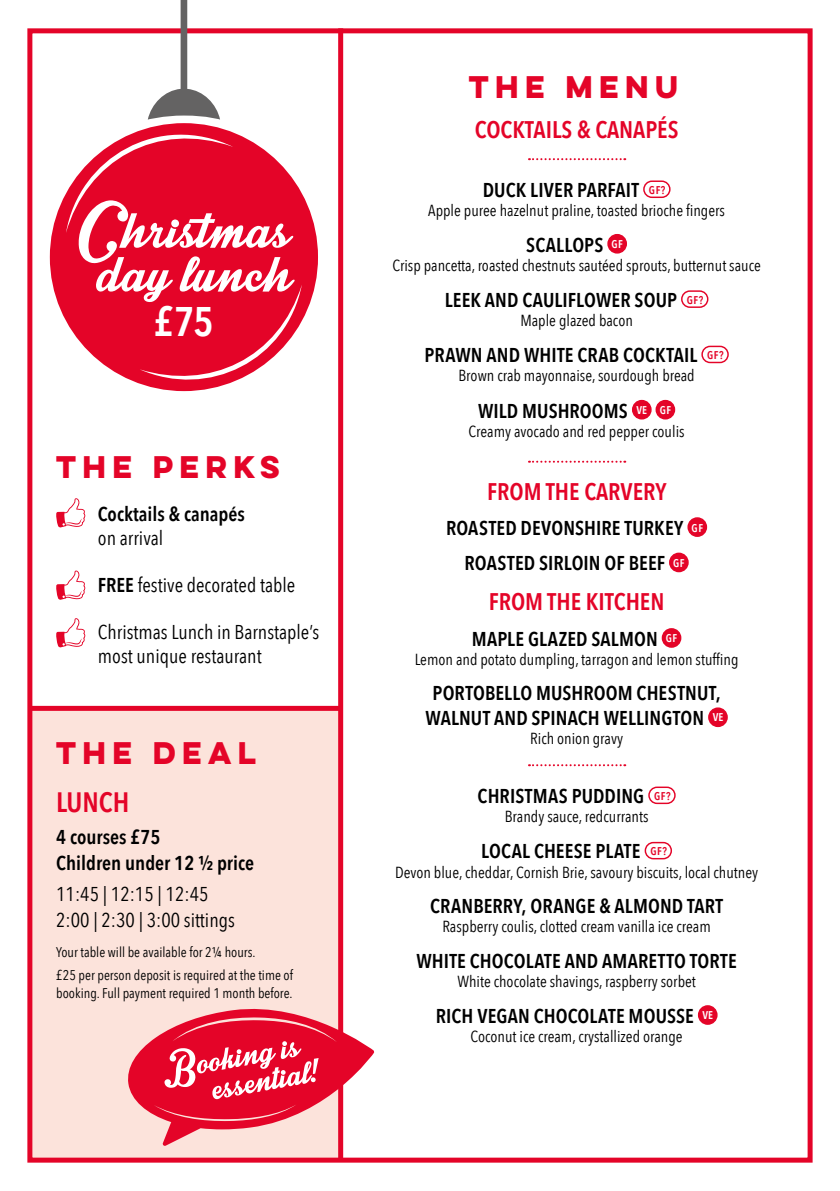
<style>
.page{position:relative;width:840px;height:1191px;background:#fff}
.page>*{position:absolute;margin:0;border:0;box-sizing:border-box;transform-origin:0 0}
.t1{font:81px "Intrique Script Personal Use";color:#fff}
.t2{font:49.2px "Intrique Script Personal Use";color:#fff}
.t3{font:600 41.2px "Avenir Next Condensed";color:#fff}
.t4{font:700 28px "Lulo Clean One";color:#e40428}
.t5{font:600 28px "Avenir Next Condensed";color:#e40428}
.t6{font:600 24px "Avenir Next Condensed";color:#e40428}
.t7{font:600 20px/35.4px "Avenir Next Condensed";letter-spacing:.005em;color:#000;text-align:center}
.t8{font:20px/24px "Avenir Next Condensed";color:#000}
.t9{font:16px "Avenir Next Condensed";color:#000}
.t10{font:14px/23.6px "Avenir Next Condensed";color:#000}
.s1{font-weight:600}
</style>
<div class="page">
<div style="left:30px;top:708px;width:311px;height:453px;background:#fce3db"></div>
<div style="left:27px;top:28px;width:785px;height:1134px;border:5px solid #e40428"></div>
<svg style="left:528px;top:158px;width:97px;height:2px"></svg>
<svg style="left:528px;top:461px;width:97px;height:2px"></svg>
<svg style="left:528px;top:764px;width:97px;height:2px"></svg>
<div style="left:642px;top:180px;width:28px;height:18px;border:1px solid #e40428;border-radius:8px"></div>
<div style="left:607px;top:235px;width:19px;height:18px;background:#e40428;border-radius:50%"></div>
<div style="left:607px;top:234px;width:19px;height:20px;border:1px solid #e40428;border-radius:50%"></div>
<div style="left:680px;top:290px;width:28px;height:18px;border:1px solid #e40428;border-radius:8px"></div>
<div style="left:701px;top:346px;width:27px;height:17px;border:1px solid #e40428;border-radius:8px"></div>
<div style="left:632px;top:400px;width:18px;height:19px;background:#e40428;border-radius:50%"></div>
<div style="left:631px;top:400px;width:20px;height:19px;border:1px solid #e40428;border-radius:50%"></div>
<div style="left:656px;top:400px;width:18px;height:19px;background:#e40428;border-radius:50%"></div>
<div style="left:655px;top:400px;width:19px;height:19px;border:1px solid #e40428;border-radius:50%"></div>
<div style="left:687px;top:518px;width:19px;height:18px;background:#e40428;border-radius:50%"></div>
<div style="left:687px;top:517px;width:19px;height:20px;border:1px solid #e40428;border-radius:50%"></div>
<div style="left:669px;top:553px;width:18px;height:18px;background:#e40428;border-radius:50%"></div>
<div style="left:668px;top:552px;width:20px;height:20px;border:1px solid #e40428;border-radius:50%"></div>
<div style="left:662px;top:629px;width:18px;height:18px;background:#e40428;border-radius:50%"></div>
<div style="left:661px;top:628px;width:20px;height:20px;border:1px solid #e40428;border-radius:50%"></div>
<div style="left:708px;top:708px;width:18px;height:18px;background:#e40428;border-radius:50%"></div>
<div style="left:707px;top:707px;width:20px;height:20px;border:1px solid #e40428;border-radius:50%"></div>
<div style="left:648px;top:786px;width:27px;height:18px;border:1px solid #e40428;border-radius:8px"></div>
<div style="left:644px;top:842px;width:27px;height:17px;border:1px solid #e40428;border-radius:8px"></div>
<div style="left:698px;top:1006px;width:18px;height:18px;background:#e40428;border-radius:50%"></div>
<div style="left:697px;top:1005px;width:20px;height:19px;border:1px solid #e40428;border-radius:50%"></div>
<svg style="left:148px;top:0;width:72px;height:111px"></svg>
<svg style="left:50px;top:111px;width:268px;height:281px;fill:#e40428"></svg>
<div style="left:338px;top:28px;width:5px;height:1133px;background:#e40428"></div>
<svg style="left:56px;top:618px;width:29px;height:29px"></svg>
<svg style="left:56px;top:498px;width:29px;height:29px"></svg>
<svg style="left:56px;top:570px;width:29px;height:30px"></svg>
<div style="left:30px;top:706px;width:311px;height:5px;background:#e40428"></div>
<svg style="left:128px;top:1005px;width:246px;height:140px"></svg>
<h1 class="t1" style="left:77px;top:186px;width:214px">Christmas</h1>
<h1 class="t1" style="left:97px;top:230px;width:196px">day lunch</h1>
<h3 class="t3" style="left:154px;top:286px;width:61px">£75</h3>
<h3 class="t4" style="left:56px;top:445px;width:231px">THE PERKS</h3>
<p class="t7" style="left:98px;top:496px;width:148px">Cocktails &amp; canapés</p>
<p class="t8" style="left:98px;top:525px;width:67px">on arrival</p>
<p class="t8" style="left:98px;top:572px;width:199px"><span class="s1">FREE</span> festive decorated table</p>
<p class="t8" style="left:98px;top:618px;width:223px">Christmas Lunch in Barnstaple’s most unique restaurant</p>
<h3 class="t4" style="left:56px;top:731px;width:207px">THE DEAL</h3>
<h3 class="t5" style="left:56px;top:778px;width:75px">LUNCH</h3>
<p class="t7" style="left:56px;top:823px;width:199px;line-height:26px;text-align:left">4 courses £75<br>Children under 12 ½ price</p>
<p class="t8" style="left:56px;top:880px;width:180px;line-height:26px">11:45 | 12:15 | 12:45<br>2:00 | 2:30 | 3:00 sittings</p>
<p class="t10" style="left:56px;top:939px;width:238px">Your table will be available for 2¼ hours.<br>£25 per person deposit is required at the time of</p>
<p class="t10" style="left:56px;top:981px;width:238px">booking. Full payment required 1 month before.</p>
<h2 class="t2" style="left:157px;top:1043px;width:140px;rotate:-10deg">Booking is</h2>
<h2 class="t2" style="left:207px;top:1063px;width:108px;rotate:-10deg">essential!</h2>
<h3 class="t4" style="left:468px;top:65px;width:217px">THE MENU</h3>
<h3 class="t6" style="left:474px;top:109px;width:205px">COCKTAILS &amp; CANAPÉS</h3>
<p class="t7" style="left:482px;top:172px;width:184px">DUCK LIVER PARFAIT <sup>GF?</sup></p>
<p class="t9" style="left:428px;top:197px;width:298px">Apple puree hazelnut praline, toasted brioche fingers</p>
<p class="t7" style="left:526px;top:226px;width:98px">SCALLOPS <sup>GF</sup></p>
<p class="t9" style="left:392px;top:251px;width:370px">Crisp pancetta, roasted chestnuts sautéed sprouts, butternut sauce</p>
<p class="t7" style="left:444px;top:282px;width:260px">LEEK AND CAULIFLOWER SOUP <sup>GF?</sup></p>
<p class="t9" style="left:520px;top:307px;width:114px">Maple glazed bacon</p>
<p class="t7" style="left:424px;top:337px;width:300px">PRAWN AND WHITE CRAB COCKTAIL <sup>GF?</sup></p>
<p class="t9" style="left:458px;top:362px;width:237px">Brown crab mayonnaise, sourdough bread</p>
<p class="t7" style="left:478px;top:392px;width:194px">WILD MUSHROOMS <sup>VE</sup> <sup>GF</sup></p>
<p class="t9" style="left:468px;top:417px;width:217px">Creamy avocado and red pepper coulis</p>
<h3 class="t6" style="left:487px;top:470px;width:181px">FROM THE CARVERY</h3>
<p class="t7" style="left:446px;top:509px;width:258px">ROASTED DEVONSHIRE TURKEY <sup>GF<br></sup>ROASTED SIRLOIN OF BEEF <sup>GF</sup></p>
<h3 class="t6" style="left:488px;top:581px;width:177px">FROM THE KITCHEN</h3>
<p class="t7" style="left:471px;top:620px;width:207px">MAPLE GLAZED SALMON <sup>GF</sup></p>
<p class="t9" style="left:414px;top:645px;width:325px">Lemon and potato dumpling, tarragon and lemon stuffing</p>
<p class="t7" style="left:425px;top:680px;width:299px;line-height:24.8px">PORTOBELLO MUSHROOM CHESTNUT,<br>WALNUT AND SPINACH WELLINGTON <sup>VE</sup></p>
<p class="t9" style="left:530px;top:725px;width:94px">Rich onion gravy</p>
<p class="t7" style="left:477px;top:778px;width:194px">CHRISTMAS PUDDING <sup>GF?</sup></p>
<p class="t9" style="left:504px;top:803px;width:145px">Brandy sauce, redcurrants</p>
<p class="t7" style="left:481px;top:833px;width:187px">LOCAL CHEESE PLATE <sup>GF?</sup></p>
<p class="t9" style="left:395px;top:858px;width:364px">Devon blue, cheddar, Cornish Brie, savoury biscuits, local chutney</p>
<p class="t7" style="left:430px;top:887px;width:294px">CRANBERRY, ORANGE &amp; ALMOND TART</p>
<p class="t9" style="left:442px;top:913px;width:270px">Raspberry coulis, clotted cream vanilla ice cream</p>
<p class="t7" style="left:416px;top:942px;width:322px">WHITE CHOCOLATE AND AMARETTO TORTE</p>
<p class="t9" style="left:457px;top:967px;width:240px">White chocolate shavings, raspberry sorbet</p>
<p class="t7" style="left:435px;top:997px;width:279px">RICH VEGAN CHOCOLATE MOUSSE <sup>VE</sup></p>
<p class="t9" style="left:470px;top:1022px;width:213px">Coconut ice cream, crystallized orange</p>
</div>
